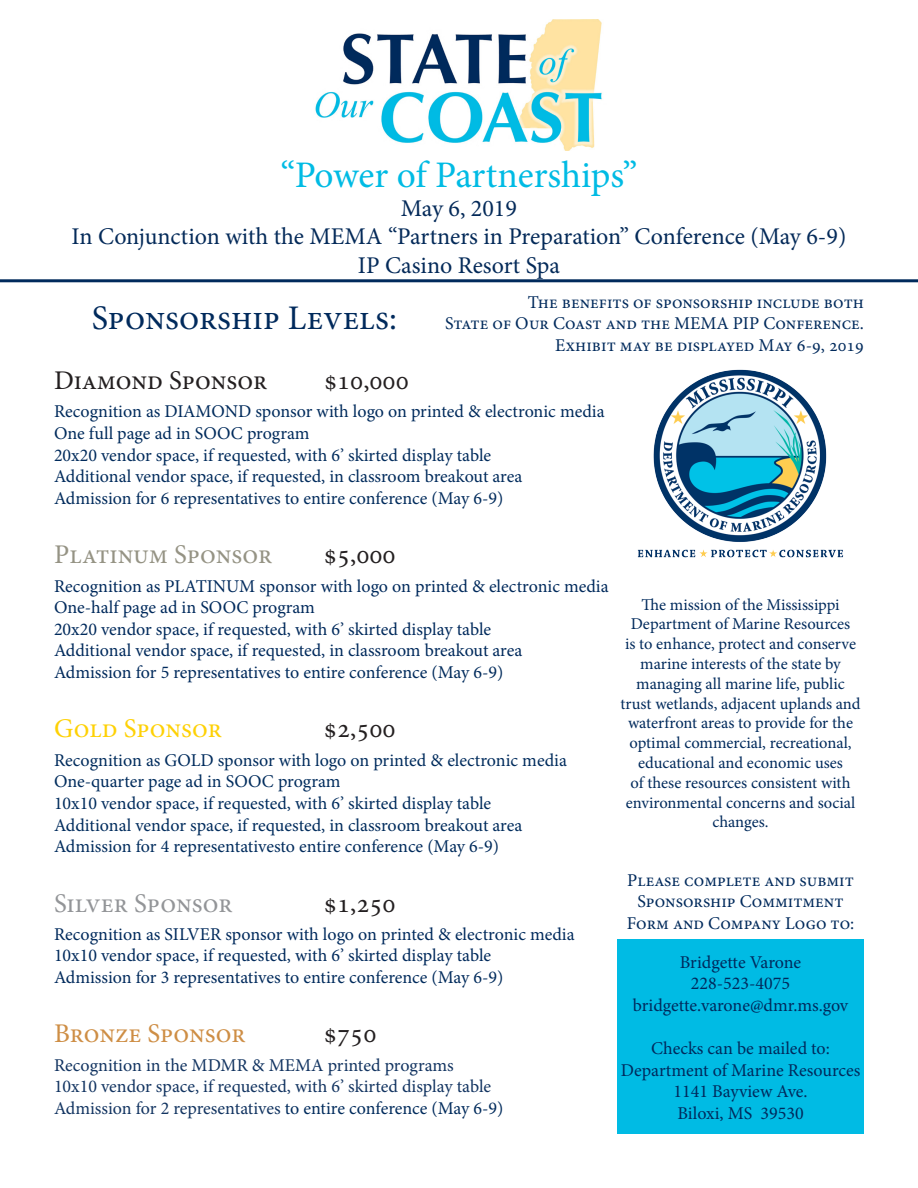
<style>
.page{position:relative;width:918px;height:1188px;background:#fff}
.page>*{position:absolute;margin:0;border:0;box-sizing:border-box;transform-origin:0 0}
.t1{font:37.5px "Minion Pro";color:#00bbe4}
.t2{font:34.5px "Minion Pro";color:#002a5c}
.t3{font:27px "Minion Pro";color:#231f20}
.t4{font:27px "Minion Pro";color:#959384}
.t5{font:27px "Minion Pro";color:#939598}
.t6{font:27px "Minion Pro";letter-spacing:-.005em;color:#ce8e45}
.t7{font:27px "Minion Pro";color:#fed105}
.t8{font:24px "Minion Pro";color:#042a59}
.t9{font:18px/21.6px "Minion Pro";color:#002a5c;text-align:center}
.t10{font:18px "Minion Pro";color:#002c5d}
.t11{font:18px "Minion Pro";color:#002b5c}
.t12{font:18px "Minion Pro";color:#123461}
.t13{font:18px "Minion Pro";color:#01295c}
.t14{font:16.5px/19.8px "Minion Pro";letter-spacing:-.005em;color:#002a5c;text-align:center}
.s1{color:#002b5c}
</style>
<div class="page">
<img style="left:315px;top:19px;width:287px;height:131px">
<hr style="left:0;top:279px;width:918px;height:3px;background:#002a5c">
<img style="left:637px;top:369px;width:207px;height:189px">
<div style="left:617px;top:940px;width:247px;height:194px;background:#00bbe4"></div>
<p class="t1" style="left:280px;top:150px;width:359px">“Power of Partnerships”</p>
<p class="t8" style="left:401px;top:192px;width:118px">May 6, 2019</p>
<p class="t8" style="left:72px;top:221px;width:776px">In Conjunction with the MEMA “Partners in Preparation” Conference (May 6-9)</p>
<p class="t8" style="left:358px;top:249px;width:204px">IP Casino Resort Spa</p>
<p class="t2" style="left:92px;top:295px;width:307px">Sponsorship Levels:</p>
<p class="t9" style="left:528px;top:291px;width:338px">The benefits of sponsorship include both</p>
<p class="t9" style="left:445px;top:313px;width:420px;text-align:right">State of Our Coast and the MEMA PIP Conference.<br>Exhibit may be displayed May 6-9, 2019</p>
<p class="t3" style="left:54px;top:362px;width:215px">Diamond Sponsor</p>
<p class="t3" style="left:324px;top:362px;width:86px">$10,000</p>
<p class="t11" style="left:54px;top:400px;width:552px">Recognition as DIAMOND sponsor with logo on printed &amp; electronic media</p>
<p class="t11" style="left:54px;top:421px;width:257px">One full page ad in SOOC program</p>
<p class="t11" style="left:54px;top:443px;width:439px">20x20 vendor space, if requested, with 6’ skirted display table</p>
<p class="t11" style="left:54px;top:464px;width:470px">Additional vendor space, if requested, in classroom breakout area</p>
<p class="t11" style="left:54px;top:486px;width:451px">Admission for 6 representatives to entire conference (May 6-9)</p>
<p class="t4" style="left:54px;top:537px;width:220px">Platinum Sponsor</p>
<p class="t3" style="left:324px;top:537px;width:73px">$5,000</p>
<p class="t9" style="left:54px;top:575px;width:556px">Recognition as PLATINUM sponsor with logo on printed &amp; electronic media</p>
<p class="t9" style="left:54px;top:597px;width:263px">One-half page ad in SOOC program</p>
<p class="t9" style="left:54px;top:618px;width:439px">20x20 vendor space, if requested, with 6’ skirted display table</p>
<p class="t9" style="left:54px;top:640px;width:470px">Additional vendor space, if requested, in classroom breakout area</p>
<p class="t9" style="left:54px;top:662px;width:451px">Admission for 5 representatives <span class="s1">to entire conference (May 6-9)</span></p>
<p class="t7" style="left:54px;top:711px;width:170px">Gold Sponsor</p>
<p class="t3" style="left:324px;top:711px;width:73px">$2,500</p>
<p class="t10" style="left:54px;top:748px;width:515px">Recognition as GOLD sponsor with logo on printed &amp; electronic media</p>
<p class="t10" style="left:54px;top:770px;width:288px">One-quarter page ad in SOOC program</p>
<p class="t10" style="left:54px;top:791px;width:439px">10x10 vendor space, if requested, with 6’ skirted display table</p>
<p class="t10" style="left:54px;top:813px;width:470px">Additional vendor space, if requested, in classroom breakout area</p>
<p class="t10" style="left:54px;top:834px;width:447px">Admission for 4 representatives<span class="s1">to entire conference (May 6-9)</span></p>
<p class="t5" style="left:54px;top:885px;width:180px">Silver Sponsor</p>
<p class="t3" style="left:324px;top:885px;width:73px">$1,250</p>
<p class="t9" style="left:54px;top:923px;width:522px">Recognition as SILVER sponsor with logo on printed &amp; electronic media</p>
<p class="t9" style="left:54px;top:945px;width:439px">10x10 vendor space, if requested, with 6’ skirted display table</p>
<p class="t9" style="left:54px;top:967px;width:451px">Admission for 3 representatives <span class="s1">to entire conference (May 6-9)</span></p>
<p class="t6" style="left:54px;top:1016px;width:193px">Bronze Sponsor</p>
<p class="t3" style="left:324px;top:1016px;width:54px">$750</p>
<p class="t12" style="left:54px;top:1053px;width:401px">Recognition in the MDMR &amp; MEMA printed programs</p>
<p class="t12" style="left:54px;top:1075px;width:439px">10x10 vendor space, if requested, with 6’ skirted display table</p>
<p class="t12" style="left:54px;top:1096px;width:451px">Admission for 2 representatives <span class="s1">to entire conference (May 6-9)</span></p>
<p class="t14" style="left:621px;top:594px;width:242px">The mission of the Mississippi<br>Department of Marine Resources<br>is to enhance, protect and conserve marine interests of the state by managing all marine life, public trust wetlands, adjacent uplands and waterfront areas to provide for the optimal commercial, recreational, educational and economic uses<br>of these resources consistent with environmental concerns and social changes.</p>
<p class="t9" style="left:627px;top:869px;width:229px">Please complete and submit<br>Sponsorship Commitment<br>Form and Company Logo to:</p>
<p class="t13" style="left:680px;top:950px;width:123px">Bridgette Varone</p>
<p class="t13" style="left:691px;top:972px;width:101px">228-523-4075</p>
<p class="t13" style="left:633px;top:993px;width:217px">bridgette.varone@dmr.ms.gov</p>
<p class="t13" style="left:651px;top:1036px;width:180px">Checks can be mailed to:</p>
<p class="t13" style="left:621px;top:1058px;width:241px">Department of Marine Resources</p>
<p class="t13" style="left:674px;top:1080px;width:135px">1141 Bayview Ave.</p>
<p class="t13" style="left:677px;top:1101px;width:128px">Biloxi, MS 39530</p>
</div>
